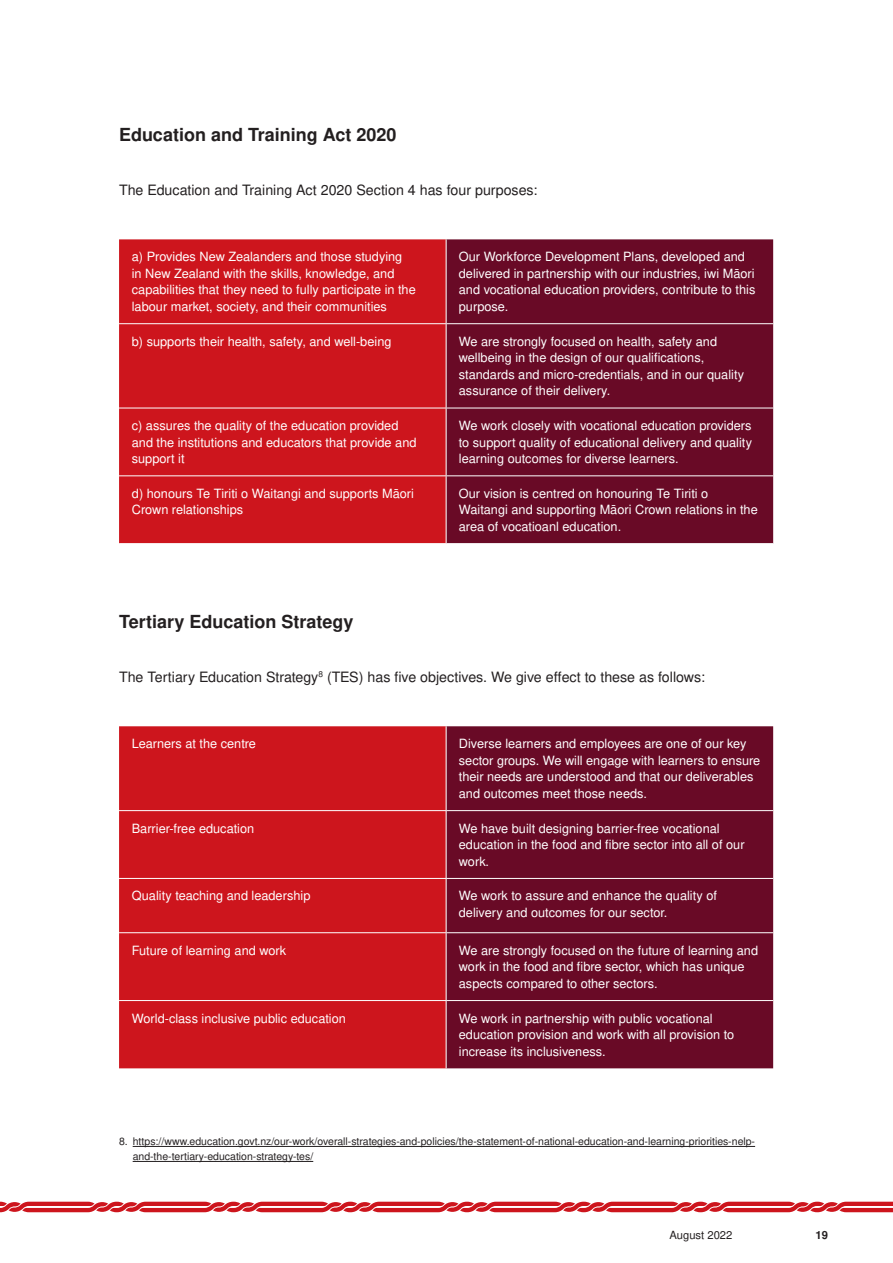
<style>
.page{position:relative;width:893px;height:1263px;background:#fff}
.page>*{position:absolute;margin:0;border:0;box-sizing:border-box;transform-origin:0 0}
.Heading{font:700 18px "Nimbus San L";color:#231f20}
.Lead_In{font:14.25px "Nimbus San L";color:#231f20}
.Table_Copy{font:12.75px/16.5px "Nimbus San L";color:#fff}
.t1{font:11.25px "Nimbus San L";color:#231f20}
.t2{font:700 11.25px "Nimbus San L";color:#231f20}
.Footnote{font:10.5px/15px "Nimbus San L";color:#231f20}
</style>
<div class="page">
<svg style="left:0;top:1202px;width:893px;height:10px"></svg>
<div style="left:119px;top:239px;width:327px;height:304px;background:#cd151d"></div>
<div style="left:447px;top:239px;width:326px;height:304px;background:#690a26"></div>
<hr style="left:119px;top:323px;width:327px;height:1px;background:#fff">
<hr style="left:119px;top:408px;width:327px;height:1px;background:#fff">
<hr style="left:119px;top:475px;width:327px;height:1px;background:#fff">
<hr style="left:446px;top:323px;width:327px;height:1px;background:#fff">
<hr style="left:446px;top:408px;width:327px;height:1px;background:#fff">
<hr style="left:446px;top:475px;width:327px;height:1px;background:#fff">
<hr style="left:133px;top:1146px;width:622px;height:1px;background:#231f20">
<hr style="left:133px;top:1161px;width:180px;height:1px;background:#231f20">
<div style="left:119px;top:726px;width:327px;height:342px;background:#cd151d"></div>
<div style="left:447px;top:726px;width:326px;height:342px;background:#690a26"></div>
<hr style="left:119px;top:810px;width:327px;height:1px;background:#fff">
<hr style="left:119px;top:878px;width:327px;height:1px;background:#fff">
<hr style="left:119px;top:932px;width:327px;height:1px;background:#fff">
<hr style="left:119px;top:1000px;width:327px;height:1px;background:#fff">
<hr style="left:446px;top:810px;width:327px;height:1px;background:#fff">
<hr style="left:446px;top:878px;width:327px;height:1px;background:#fff">
<hr style="left:446px;top:932px;width:327px;height:1px;background:#fff">
<hr style="left:446px;top:1000px;width:327px;height:1px;background:#fff">
<p class="Heading" style="left:119px;top:122px;width:279px">Education and Training Act 2020</p>
<p class="Lead_In" style="left:119px;top:180px;width:420px">The Education and Training Act 2020 Section 4 has four purposes:</p>
<p class="Table_Copy" style="left:132px;top:248px;width:285px">a) Provides New Zealanders and those studying<br>in New Zealand with the skills, knowledge, and capabilities that they need to fully participate in the labour market, society, and their communities</p>
<p class="Table_Copy" style="left:459px;top:248px;width:298px">Our Workforce Development Plans, developed and delivered in partnership with our industries, iwi Māori and vocational education providers, contribute to this purpose.</p>
<p class="Table_Copy" style="left:132px;top:333px;width:261px">b) supports their health, safety, and well-being</p>
<p class="Table_Copy" style="left:459px;top:333px;width:287px">We are strongly focused on health, safety and wellbeing in the design of our qualifications, standards and micro-credentials, and in our quality assurance of their delivery.</p>
<p class="Table_Copy" style="left:132px;top:417px;width:286px">c) assures the quality of the education provided and the institutions and educators that provide and support it</p>
<p class="Table_Copy" style="left:459px;top:417px;width:295px;text-align:justify">We work closely with vocational education providers to support quality of educational delivery and quality learning outcomes for diverse learners.</p>
<p class="Table_Copy" style="left:132px;top:485px;width:284px">d) honours Te Tiriti o Waitangi and supports Māori<br>Crown relationships</p>
<p class="Table_Copy" style="left:459px;top:485px;width:300px">Our vision is centred on honouring Te Tiriti o<br>Waitangi and supporting Māori Crown relations in the area of vocatioanl education.</p>
<p class="Heading" style="left:119px;top:609px;width:236px">Tertiary Education Strategy</p>
<p class="Lead_In" style="left:119px;top:666px;width:588px">The Tertiary Education Strategy<sup>8</sup> (TES) has five objectives. We give effect to these as follows:</p>
<p class="Table_Copy" style="left:132px;top:735px;width:126px">Learners at the centre</p>
<p class="Table_Copy" style="left:459px;top:735px;width:303px">Diverse learners and employees are one of our key sector groups. We will engage with learners to ensure their needs are understood and that our deliverables and outcomes meet those needs.</p>
<p class="Table_Copy" style="left:132px;top:819px;width:124px">Barrier-free education</p>
<p class="Table_Copy" style="left:459px;top:819px;width:287px">We have built designing barrier-free vocational education in the food and fibre sector into all of our work.</p>
<p class="Table_Copy" style="left:132px;top:887px;width:180px">Quality teaching and leadership</p>
<p class="Table_Copy" style="left:459px;top:887px;width:260px">We work to assure and enhance the quality of delivery and outcomes for our sector.</p>
<p class="Table_Copy" style="left:132px;top:941px;width:156px">Future of learning and work</p>
<p class="Table_Copy" style="left:459px;top:941px;width:301px">We are strongly focused on the future of learning and work in the food and fibre sector, which has unique aspects compared to other sectors.</p>
<p class="Table_Copy" style="left:132px;top:1009px;width:216px">World-class inclusive public education</p>
<p class="Table_Copy" style="left:459px;top:1009px;width:277px">We work in partnership with public vocational education provision and work with all provision to increase its inclusiveness.</p>
<p class="Footnote" style="left:133px;top:1133px;width:624px;text-indent:-14px">8. https://www.education.govt.nz/our-work/overall-strategies-and-policies/the-statement-of-national-education-and-learning-priorities-nelp&shy;and-the-tertiary-education-strategy-tes/</p>
<p class="t1" style="left:669px;top:1226px;width:65px">August 2022</p>
<p class="t2" style="left:815px;top:1227px;width:14px">19</p>
</div>
